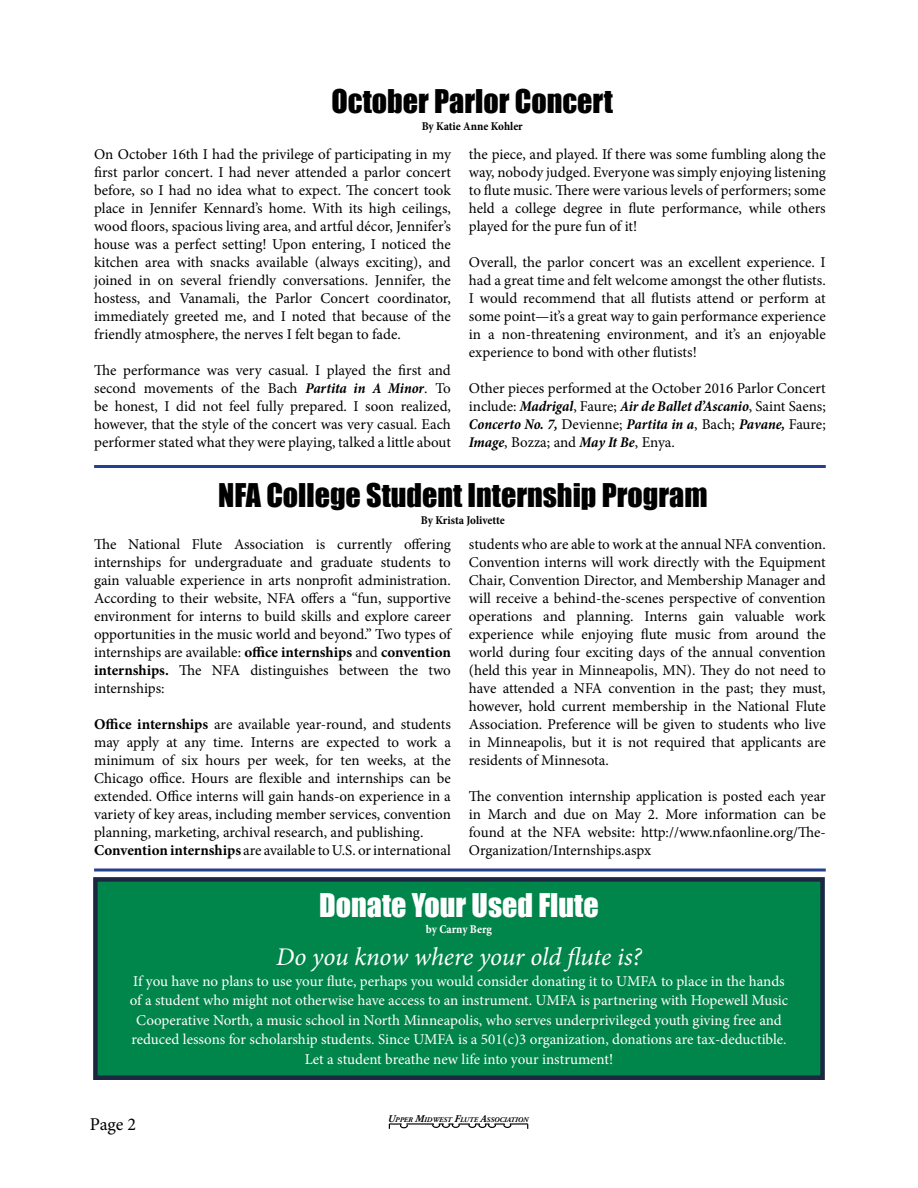
<style>
.page{position:relative;width:918px;height:1188px;background:#fff}
.page>*{position:absolute;margin:0;border:0;box-sizing:border-box;transform-origin:0 0}
.t1{font:30px "Impact";color:#000}
.t2{font:30px "Impact";color:#fff}
.t3{font:italic 25.5px "Minion Pro";letter-spacing:-.005em;color:#fff}
.t4{font:18px "Minion Pro";color:#000}
.t5{font:15px/18px "Minion Pro";letter-spacing:-.005em;color:#000;text-align:justify}
.t6{font:15px/19.5px "Minion Pro";letter-spacing:-.005em;color:#fff;text-align:center}
.t7{font:700 condensed 12px "Minion Pro";letter-spacing:-.005em;color:#000}
.t8{font:700 condensed 12px "Minion Pro";color:#fff}
.t9{font:italic 700 7.2px "Adobe Garamond Pro";color:#000}
.s1{font-weight:700;font-style:italic;font-stretch:condensed}
.s2{font-weight:700}
.s3{font-size:10.2px}
</style>
<div class="page">
<div style="left:95px;top:879px;width:728px;height:199px;background:#00854a"></div>
<div style="left:93px;top:877px;width:732px;height:203px;border:4px solid #1c2742"></div>
<div style="left:452px;top:1119px;width:8px;height:6px;border:1px solid #fff;border-radius:50%"></div>
<div style="left:432px;top:1119px;width:8px;height:6px;border:1px solid #fff;border-radius:50%"></div>
<div style="left:442px;top:1119px;width:8px;height:6px;border:1px solid #fff;border-radius:50%"></div>
<div style="left:469px;top:1119px;width:8px;height:6px;border:1px solid #fff;border-radius:50%"></div>
<svg style="left:388px;top:1120px;width:141px;height:9px"></svg>
<hr style="left:94px;top:465px;width:732px;height:3px;background:#25408f">
<svg style="left:94px;top:868px;width:732px;height:4px"></svg>
<h1 class="t1" style="left:332px;top:78px;width:283px">October Parlor Concert</h1>
<p class="t7" style="left:422px;top:118px;width:103px">By Katie Anne Kohler</p>
<p class="t5" style="left:94px;top:145px;width:358px">On October 16th I had the privilege of participating in my first parlor concert. I had never attended a parlor concert before, so I had no idea what to expect. The concert took place in Jennifer Kennard’s home. With its high ceilings, wood floors, spacious living area, and artful décor, Jennifer’s house was a perfect setting! Upon entering, I noticed the kitchen area with snacks available (always exciting), and joined in on several friendly conversations. Jennifer, the hostess, and Vanamali, the Parlor Concert coordinator, immediately greeted me, and I noted that because of the friendly atmosphere, the nerves I felt began to fade.</p>
<p class="t5" style="left:94px;top:361px;width:358px">The performance was very casual. I played the first and second movements of the Bach <span class="s1">Partita in A Minor</span>. To be honest, I did not feel fully prepared. I soon realized, however, that the style of the concert was very casual. Each performer stated what they were playing, talked a little about</p>
<p class="t5" style="left:469px;top:145px;width:358px">the piece, and played. If there was some fumbling along the way, nobody judged. Everyone was simply enjoying listening to flute music. There were various levels of performers; some held a college degree in flute performance, while others played for the pure fun of it!</p>
<p class="t5" style="left:469px;top:253px;width:358px">Overall, the parlor concert was an excellent experience. I had a great time and felt welcome amongst the other flutists.<br>I would recommend that all flutists attend or perform at some point—it’s a great way to gain performance experience in a non-threatening environment, and it’s an enjoyable experience to bond with other flutists!</p>
<p class="t5" style="left:469px;top:379px;width:358px">Other pieces performed at the October 2016 Parlor Concert include: <span class="s1">Madrigal</span>, Faure; <span class="s1">Air de Ballet d’Ascanio</span>, Saint Saens; <span class="s1">Concerto No. 7,</span> Devienne; <span class="s1">Partita in a</span>, Bach; <span class="s1">Pavane,</span> Faure; <span class="s1">Image</span>, Bozza; and <span class="s1">May It Be</span>, Enya.</p>
<h1 class="t1" style="left:218px;top:472px;width:491px">NFA College Student Internship Program</h1>
<p class="t7" style="left:421px;top:512px;width:86px">By Krista Jolivette</p>
<p class="t5" style="left:94px;top:535px;width:358px">The National Flute Association is currently offering internships for undergraduate and graduate students to gain valuable experience in arts nonprofit administration.<br>According to their website, NFA offers a “fun, supportive environment for interns to build skills and explore career opportunities in the music world and beyond.” Two types of internships are available: <span class="s2">office internships</span> and <span class="s2">convention internships.</span> The NFA distinguishes between the two internships:</p>
<p class="t5" style="left:94px;top:715px;width:358px;text-align:left"><span class="s2">Office internships</span> are available year-round, and students may apply at any time. Interns are expected to work a minimum of six hours per week, for ten weeks, at the Chicago office. Hours are flexible and internships can be extended. Office interns will gain hands-on experience in a variety of key areas, including member services, convention planning, marketing, archival research, and publishing.<br><span class="s2">Convention internships</span> are available to U.S. or international</p>
<p class="t5" style="left:469px;top:535px;width:358px">students who are able to work at the annual NFA convention.<br>Convention interns will work directly with the Equipment Chair, Convention Director, and Membership Manager and will receive a behind-the-scenes perspective of convention operations and planning. Interns gain valuable work experience while enjoying flute music from around the world during four exciting days of the annual convention (held this year in Minneapolis, MN). They do not need to have attended a NFA convention in the past; they must, however, hold current membership in the National Flute Association. Preference will be given to students who live in Minneapolis, but it is not required that applicants are residents of Minnesota.</p>
<p class="t5" style="left:469px;top:787px;width:358px">The convention internship application is posted each year in March and due on May 2. More information can be found at the NFA website: http://www.nfaonline.org/The-Organization/Internships.aspx</p>
<h1 class="t2" style="left:319px;top:882px;width:281px">Donate Your Used Flute</h1>
<p class="t8" style="left:426px;top:921px;width:68px">by Carny Berg</p>
<h2 class="t3" style="left:276px;top:939px;width:367px">Do you know where your old flute is?</h2>
<p class="t6" style="left:130px;top:971px;width:660px">If you have no plans to use your flute, perhaps you would consider donating it to UMFA to place in the hands of a student who might not otherwise have access to an instrument. UMFA is partnering with Hopewell Music Cooperative North, a music school in North Minneapolis, who serves underprivileged youth giving free and reduced lessons for scholarship students. Since UMFA is a 501(c)3 organization, donations are tax-deductible.<br>Let a student breathe new life into your instrument!</p>
<p class="t4" style="left:90px;top:1112px;width:48px">Page 2</p>
<p class="t9" style="left:388px;top:1115px;width:142px"><span class="s3">U</span>PPER <span class="s3">M</span>IDWEST <span class="s3">F</span>LUTE <span class="s3">A</span>SSOCIATION</p>
</div>
